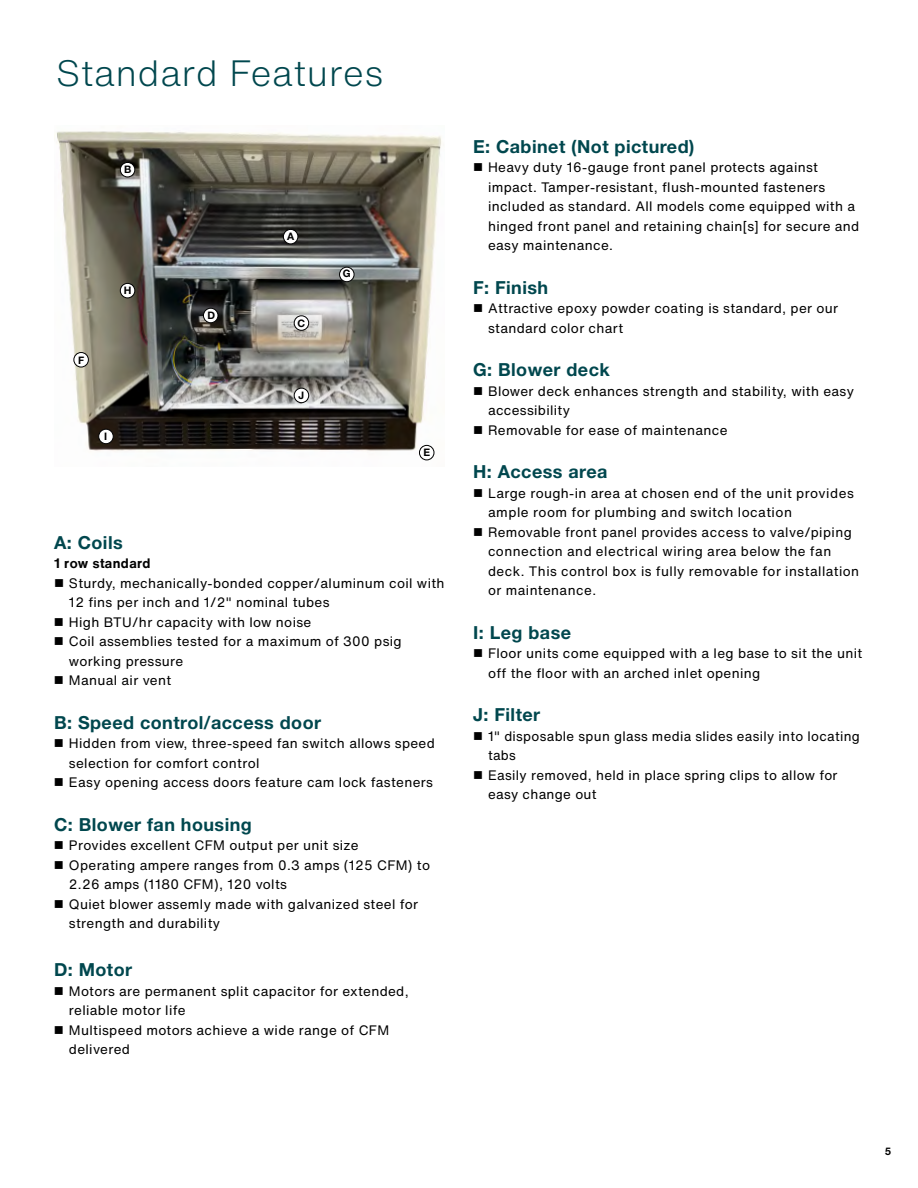
<style>
.page{position:relative;width:918px;height:1188px;background:#fff}
.page>*{position:absolute;margin:0;border:0;box-sizing:border-box;transform-origin:0 0}
.t1{font:300 36px "Helvetica Now Text";letter-spacing:.025em;color:#00474e}
.t2{font:700 18px "Helvetica Neue LT Pro";letter-spacing:.025em;color:#00474e}
.t3{font:13.5px/19.5px "Helvetica Now Text";letter-spacing:.025em;color:#000}
.t4{font:700 13.5px "Helvetica Now Text";letter-spacing:.025em;color:#000}
.t5{font:700 10.5px "Helvetica Neue LT Pro";color:#000}
.t6{font:700 10.35px "Helvetica Neue LT Pro";color:#000}
</style>
<div class="page">
<img style="left:56px;top:131px;width:386px;height:330px">
<div style="left:283px;top:229px;width:15px;height:15px;background:#fff;border-radius:50%"></div>
<div style="left:283px;top:229px;width:15px;height:15px;border:1px solid #000;border-radius:50%"></div>
<div style="left:294px;top:316px;width:15px;height:14px;background:#fff;border-radius:50%"></div>
<div style="left:294px;top:315px;width:15px;height:16px;border:1px solid #000;border-radius:50%"></div>
<div style="left:203px;top:308px;width:15px;height:15px;background:#fff;border-radius:50%"></div>
<div style="left:203px;top:308px;width:15px;height:15px;border:1px solid #000;border-radius:50%"></div>
<div style="left:419px;top:445px;width:15px;height:15px;background:#fff;border-radius:50%"></div>
<div style="left:419px;top:445px;width:15px;height:15px;border:1px solid #000;border-radius:50%"></div>
<div style="left:74px;top:353px;width:14px;height:14px;background:#fff;border-radius:50%"></div>
<div style="left:73px;top:352px;width:16px;height:15px;border:1px solid #000;border-radius:50%"></div>
<div style="left:340px;top:267px;width:14px;height:15px;background:#fff;border-radius:50%"></div>
<div style="left:339px;top:267px;width:16px;height:15px;border:1px solid #000;border-radius:50%"></div>
<div style="left:120px;top:283px;width:15px;height:15px;background:#fff;border-radius:50%"></div>
<div style="left:120px;top:283px;width:15px;height:15px;border:1px solid #000;border-radius:50%"></div>
<div style="left:99px;top:429px;width:14px;height:15px;background:#fff;border-radius:50%"></div>
<div style="left:98px;top:429px;width:16px;height:15px;border:1px solid #000;border-radius:50%"></div>
<div style="left:294px;top:388px;width:15px;height:15px;background:#fff;border-radius:50%"></div>
<div style="left:294px;top:388px;width:15px;height:15px;border:1px solid #000;border-radius:50%"></div>
<div style="left:120px;top:162px;width:15px;height:15px;background:#fff;border-radius:50%"></div>
<div style="left:120px;top:162px;width:15px;height:15px;border:1px solid #000;border-radius:50%"></div>
<h1 class="t1" style="left:56px;top:46px;width:329px">Standard Features</h1>
<p class="t6" style="left:124px;top:163px;width:9px">B</p>
<p class="t6" style="left:78px;top:354px;width:8px">F</p>
<p class="t6" style="left:124px;top:284px;width:9px">H</p>
<p class="t6" style="left:104px;top:430px;width:5px">I</p>
<p class="t6" style="left:207px;top:309px;width:9px">D</p>
<p class="t6" style="left:287px;top:230px;width:9px">A</p>
<p class="t6" style="left:298px;top:316px;width:9px">C</p>
<p class="t6" style="left:298px;top:388px;width:7px">J</p>
<p class="t6" style="left:343px;top:267px;width:9px">G</p>
<p class="t6" style="left:423px;top:446px;width:8px">E</p>
<h2 class="t2" style="left:54px;top:531px;width:70px">A: Coils</h2>
<p class="t4" style="left:54px;top:553px;width:98px">1 row standard</p>
<p class="t3" style="left:69px;top:573px;width:377px">Sturdy, mechanically-bonded copper/aluminum coil with 12 fins per inch and 1/2" nominal tubes<br>High BTU/hr capacity with low noise<br>Coil assemblies tested for a maximum of 300 psig working pressure<br>Manual air vent</p>
<h2 class="t2" style="left:54px;top:711px;width:269px">B: Speed control/access door</h2>
<p class="t3" style="left:69px;top:733px;width:367px">Hidden from view, three-speed fan switch allows speed selection for comfort control<br>Easy opening access doors feature cam lock fasteners</p>
<h2 class="t2" style="left:54px;top:813px;width:199px">C: Blower fan housing</h2>
<p class="t3" style="left:69px;top:835px;width:363px">Provides excellent CFM output per unit size<br>Operating ampere ranges from 0.3 amps (125 CFM) to 2.26 amps (1180 CFM), 120 volts<br>Quiet blower assemly made with galvanized steel for strength and durability</p>
<h2 class="t2" style="left:54px;top:958px;width:80px">D: Motor</h2>
<p class="t3" style="left:69px;top:981px;width:341px">Motors are permanent split capacitor for extended, reliable motor life<br>Multispeed motors achieve a wide range of CFM delivered</p>
<h2 class="t2" style="left:473px;top:135px;width:223px">E: Cabinet (Not pictured)</h2>
<p class="t3" style="left:488px;top:157px;width:373px">Heavy duty 16-gauge front panel protects against impact. Tamper-resistant, flush-mounted fasteners included as standard. All models come equipped with a hinged front panel and retaining chain[s] for secure and easy maintenance.</p>
<h2 class="t2" style="left:473px;top:276px;width:77px">F: Finish</h2>
<p class="t3" style="left:488px;top:298px;width:352px">Attractive epoxy powder coating is standard, per our standard color chart</p>
<h2 class="t2" style="left:473px;top:358px;width:138px">G: Blower deck</h2>
<p class="t3" style="left:488px;top:381px;width:367px">Blower deck enhances strength and stability, with easy accessibility<br>Removable for ease of maintenance</p>
<h2 class="t2" style="left:473px;top:460px;width:136px">H: Access area</h2>
<p class="t3" style="left:488px;top:483px;width:373px">Large rough-in area at chosen end of the unit provides ample room for plumbing and switch location Removable front panel provides access to valve/piping connection and electrical wiring area below the fan deck. This control box is fully removable for installation or maintenance.</p>
<h2 class="t2" style="left:473px;top:621px;width:100px">I: Leg base</h2>
<p class="t3" style="left:488px;top:643px;width:376px">Floor units come equipped with a leg base to sit the unit off the floor with an arched inlet opening</p>
<h2 class="t2" style="left:473px;top:703px;width:69px">J: Filter</h2>
<p class="t3" style="left:488px;top:726px;width:373px">1" disposable spun glass media slides easily into locating tabs<br>Easily removed, held in place spring clips to allow for easy change out</p>
<p class="t5" style="left:885px;top:1145px;width:7px">5</p>
</div>
